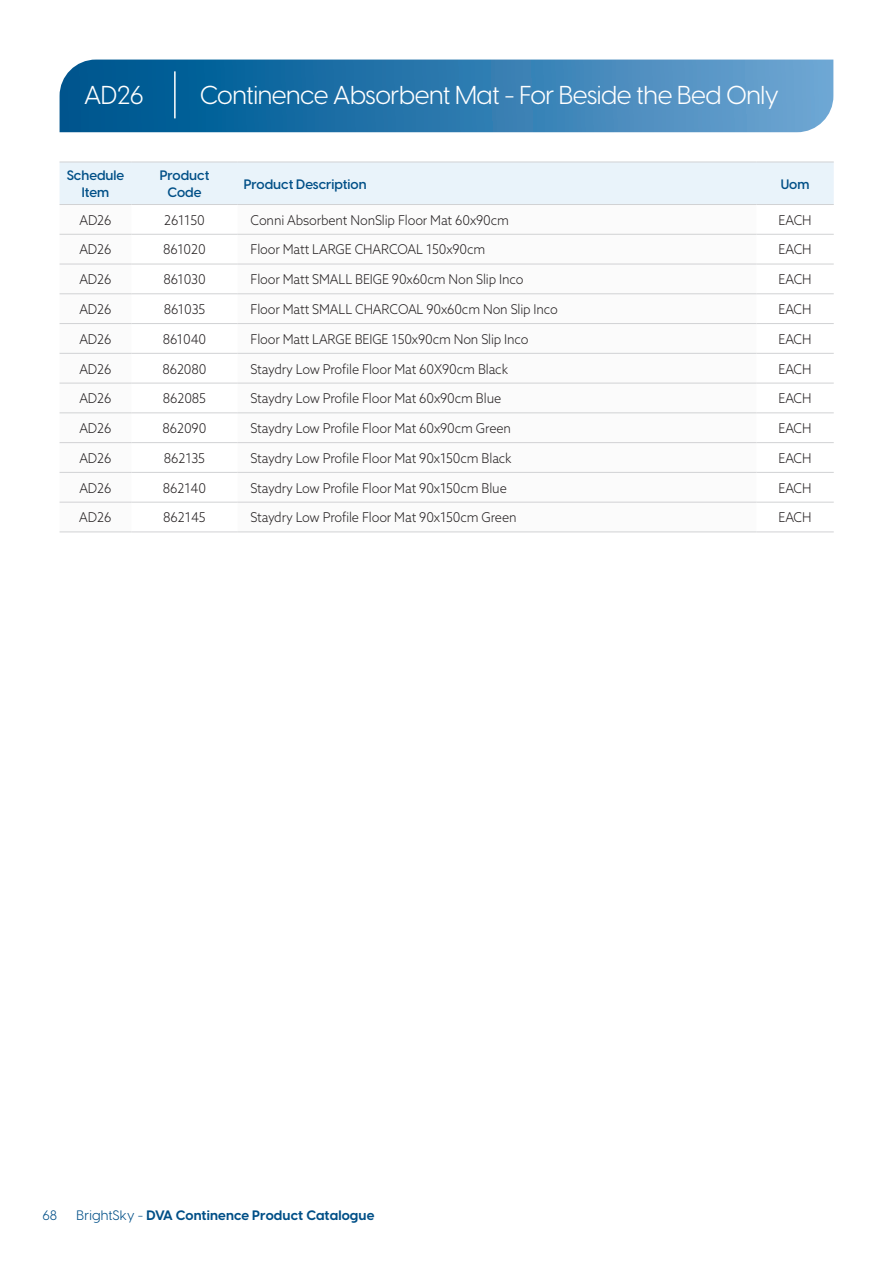
<style>
.page{position:relative;width:893px;height:1263px;background:#fff}
.page>*{position:absolute;margin:0;border:0;box-sizing:border-box;transform-origin:0 0}
.t1{font:25.5px "Visby CF";letter-spacing:-.02em;color:#fff}
.t2{font:300 13.5px "Azo Sans";letter-spacing:-.01em;color:#231f20;scale:.94 1}
.t3{font:600 13.5px/16.5px "Visby CF";color:#004f87;text-align:center}
.t4{font:700 13.5px "Visby CF";letter-spacing:.01em;color:#004f87}
.t5{font:13.5px "Visby CF";color:#004f87}
.s1{font-weight:400}
</style>
<div class="page">
<div style="left:60px;top:163px;width:774px;height:41px;background:#e9f3fa"></div>
<svg style="left:60px;top:233px;width:696px;height:299px"></svg>
<hr style="left:60px;top:162px;width:71px;height:1px;background:#d1d2d4">
<hr style="left:131px;top:162px;width:107px;height:1px;background:#d1d2d4">
<hr style="left:238px;top:162px;width:518px;height:1px;background:#d1d2d4">
<hr style="left:756px;top:162px;width:78px;height:1px;background:#d1d2d4">
<hr style="left:60px;top:204px;width:71px;height:1px;background:#d1d2d4">
<hr style="left:131px;top:204px;width:107px;height:1px;background:#d1d2d4">
<hr style="left:238px;top:204px;width:518px;height:1px;background:#d1d2d4">
<hr style="left:756px;top:204px;width:78px;height:1px;background:#d1d2d4">
<hr style="left:60px;top:234px;width:71px;height:1px;background:#d1d2d4">
<hr style="left:131px;top:234px;width:107px;height:1px;background:#d1d2d4">
<hr style="left:238px;top:234px;width:518px;height:1px;background:#d1d2d4">
<hr style="left:756px;top:234px;width:78px;height:1px;background:#d1d2d4">
<hr style="left:60px;top:264px;width:71px;height:1px;background:#d1d2d4">
<hr style="left:131px;top:264px;width:107px;height:1px;background:#d1d2d4">
<hr style="left:238px;top:264px;width:518px;height:1px;background:#d1d2d4">
<hr style="left:756px;top:264px;width:78px;height:1px;background:#d1d2d4">
<hr style="left:60px;top:293px;width:71px;height:1px;background:#d1d2d4">
<hr style="left:131px;top:293px;width:107px;height:1px;background:#d1d2d4">
<hr style="left:238px;top:293px;width:518px;height:1px;background:#d1d2d4">
<hr style="left:756px;top:293px;width:78px;height:1px;background:#d1d2d4">
<hr style="left:60px;top:323px;width:71px;height:1px;background:#d1d2d4">
<hr style="left:131px;top:323px;width:107px;height:1px;background:#d1d2d4">
<hr style="left:238px;top:323px;width:518px;height:1px;background:#d1d2d4">
<hr style="left:756px;top:323px;width:78px;height:1px;background:#d1d2d4">
<hr style="left:60px;top:353px;width:71px;height:1px;background:#d1d2d4">
<hr style="left:131px;top:353px;width:107px;height:1px;background:#d1d2d4">
<hr style="left:238px;top:353px;width:518px;height:1px;background:#d1d2d4">
<hr style="left:756px;top:353px;width:78px;height:1px;background:#d1d2d4">
<hr style="left:60px;top:383px;width:71px;height:1px;background:#d1d2d4">
<hr style="left:131px;top:383px;width:107px;height:1px;background:#d1d2d4">
<hr style="left:238px;top:383px;width:518px;height:1px;background:#d1d2d4">
<hr style="left:756px;top:383px;width:78px;height:1px;background:#d1d2d4">
<hr style="left:60px;top:412px;width:71px;height:1px;background:#d1d2d4">
<hr style="left:131px;top:412px;width:107px;height:1px;background:#d1d2d4">
<hr style="left:238px;top:412px;width:518px;height:1px;background:#d1d2d4">
<hr style="left:756px;top:412px;width:78px;height:1px;background:#d1d2d4">
<hr style="left:60px;top:442px;width:71px;height:1px;background:#d1d2d4">
<hr style="left:131px;top:442px;width:107px;height:1px;background:#d1d2d4">
<hr style="left:238px;top:442px;width:518px;height:1px;background:#d1d2d4">
<hr style="left:756px;top:442px;width:78px;height:1px;background:#d1d2d4">
<hr style="left:60px;top:472px;width:71px;height:1px;background:#d1d2d4">
<hr style="left:131px;top:472px;width:107px;height:1px;background:#d1d2d4">
<hr style="left:238px;top:472px;width:518px;height:1px;background:#d1d2d4">
<hr style="left:756px;top:472px;width:78px;height:1px;background:#d1d2d4">
<hr style="left:60px;top:502px;width:71px;height:1px;background:#d1d2d4">
<hr style="left:131px;top:502px;width:107px;height:1px;background:#d1d2d4">
<hr style="left:238px;top:502px;width:518px;height:1px;background:#d1d2d4">
<hr style="left:756px;top:502px;width:78px;height:1px;background:#d1d2d4">
<hr style="left:60px;top:532px;width:71px;height:1px;background:#d1d2d4">
<hr style="left:131px;top:532px;width:107px;height:1px;background:#d1d2d4">
<hr style="left:238px;top:532px;width:518px;height:1px;background:#d1d2d4">
<hr style="left:756px;top:532px;width:78px;height:1px;background:#d1d2d4">
<svg style="left:60px;top:60px;width:773px;height:72px;background:#307baf"></svg>
<hr style="left:174px;top:71px;width:2px;height:47px;background:#fff">
<h1 class="t1" style="left:84px;top:80px;width:61px">AD26</h1>
<h1 class="t1" style="left:200px;top:80px;width:581px">Continence Absorbent Mat - For Beside the Bed Only</h1>
<p class="t3" style="left:67px;top:167px;width:59px">Schedule<br>Item</p>
<p class="t3" style="left:160px;top:167px;width:51px">Product<br>Code</p>
<p class="t3" style="left:244px;top:176px;width:124px">Product Description</p>
<p class="t3" style="left:781px;top:176px;width:30px">Uom</p>
<p class="t2" style="left:79px;top:211px;width:36px">AD26</p>
<p class="t2" style="left:164px;top:211px;width:45px">261150</p>
<p class="t2" style="left:250px;top:211px;width:277px">Conni Absorbent NonSlip Floor Mat 60x90cm</p>
<p class="t2" style="left:779px;top:211px;width:37px">EACH</p>
<p class="t2" style="left:79px;top:241px;width:36px">AD26</p>
<p class="t2" style="left:163px;top:241px;width:47px">861020</p>
<p class="t2" style="left:250px;top:241px;width:252px">Floor Matt LARGE CHARCOAL 150x90cm</p>
<p class="t2" style="left:779px;top:241px;width:37px">EACH</p>
<p class="t2" style="left:79px;top:271px;width:36px">AD26</p>
<p class="t2" style="left:163px;top:271px;width:47px">861030</p>
<p class="t2" style="left:250px;top:271px;width:292px">Floor Matt SMALL BEIGE 90x60cm Non Slip Inco</p>
<p class="t2" style="left:779px;top:271px;width:37px">EACH</p>
<p class="t2" style="left:79px;top:300px;width:36px">AD26</p>
<p class="t2" style="left:164px;top:300px;width:46px">861035</p>
<p class="t2" style="left:250px;top:300px;width:329px">Floor Matt SMALL CHARCOAL 90x60cm Non Slip Inco</p>
<p class="t2" style="left:779px;top:300px;width:37px">EACH</p>
<p class="t2" style="left:79px;top:330px;width:36px">AD26</p>
<p class="t2" style="left:163px;top:330px;width:48px">861040</p>
<p class="t2" style="left:250px;top:330px;width:298px">Floor Matt LARGE BEIGE 150x90cm Non Slip Inco</p>
<p class="t2" style="left:779px;top:330px;width:37px">EACH</p>
<p class="t2" style="left:79px;top:360px;width:36px">AD26</p>
<p class="t2" style="left:162px;top:360px;width:48px">862080</p>
<p class="t2" style="left:250px;top:360px;width:276px">Staydry Low Profile Floor Mat 60X90cm Black</p>
<p class="t2" style="left:779px;top:360px;width:37px">EACH</p>
<p class="t2" style="left:79px;top:390px;width:36px">AD26</p>
<p class="t2" style="left:163px;top:390px;width:48px">862085</p>
<p class="t2" style="left:250px;top:390px;width:268px">Staydry Low Profile Floor Mat 60x90cm Blue</p>
<p class="t2" style="left:778px;top:390px;width:37px">EACH</p>
<p class="t2" style="left:79px;top:419px;width:36px">AD26</p>
<p class="t2" style="left:163px;top:419px;width:48px">862090</p>
<p class="t2" style="left:250px;top:419px;width:279px">Staydry Low Profile Floor Mat 60x90cm Green</p>
<p class="t2" style="left:778px;top:419px;width:37px">EACH</p>
<p class="t2" style="left:79px;top:449px;width:36px">AD26</p>
<p class="t2" style="left:164px;top:449px;width:45px">862135</p>
<p class="t2" style="left:250px;top:449px;width:280px">Staydry Low Profile Floor Mat 90x150cm Black</p>
<p class="t2" style="left:778px;top:449px;width:37px">EACH</p>
<p class="t2" style="left:79px;top:479px;width:36px">AD26</p>
<p class="t2" style="left:163px;top:479px;width:48px">862140</p>
<p class="t2" style="left:250px;top:479px;width:274px">Staydry Low Profile Floor Mat 90x150cm Blue</p>
<p class="t2" style="left:778px;top:479px;width:37px">EACH</p>
<p class="t2" style="left:79px;top:509px;width:36px">AD26</p>
<p class="t2" style="left:163px;top:509px;width:47px">862145</p>
<p class="t2" style="left:250px;top:509px;width:285px">Staydry Low Profile Floor Mat 90x150cm Green</p>
<p class="t2" style="left:778px;top:509px;width:37px">EACH</p>
<p class="t5" style="left:43px;top:1207px;width:16px">68</p>
<p class="t4" style="left:77px;top:1207px;width:299px"><span class="s1">BrightSky -</span> DVA Continence Product Catalogue</p>
</div>
